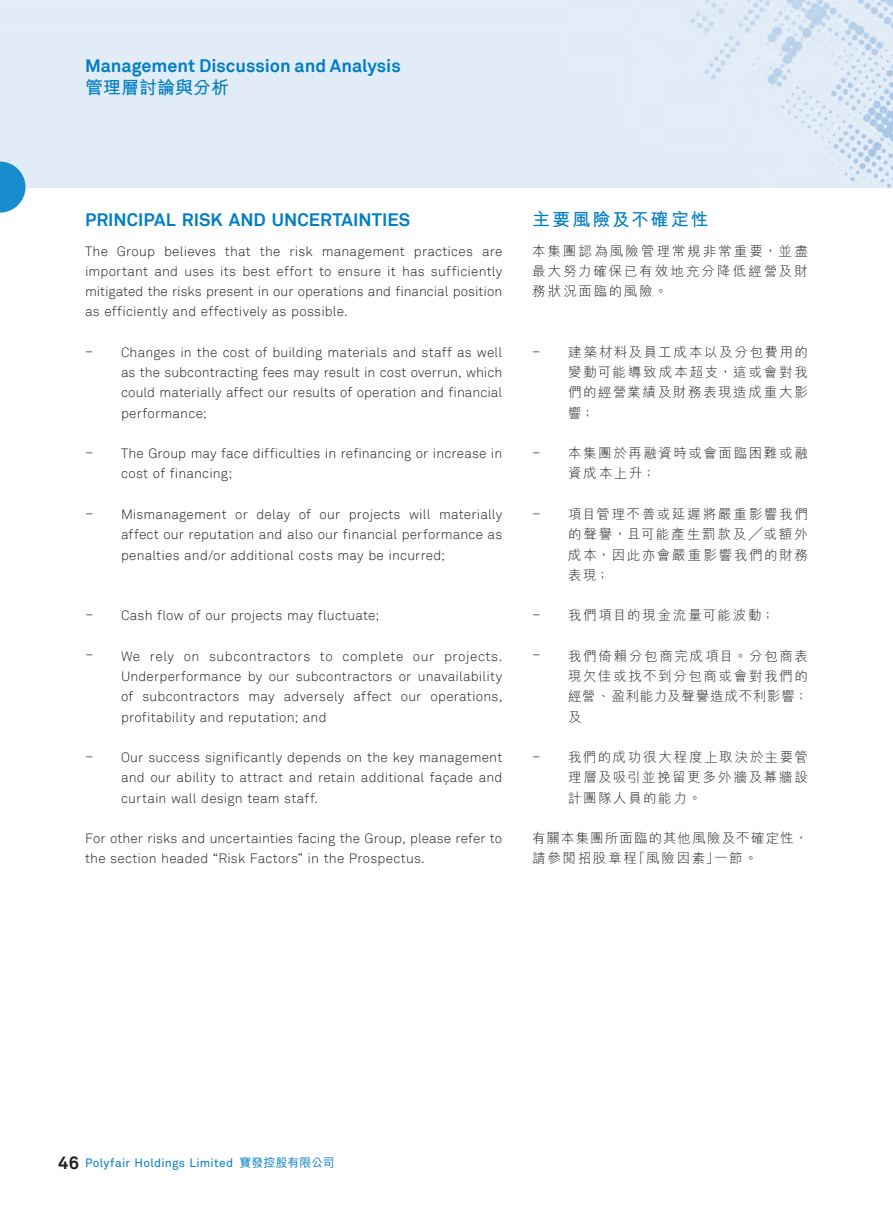
<style>
.page{position:relative;width:893px;height:1212px;background:#fff}
.page>*{position:absolute;margin:0;border:0;box-sizing:border-box;transform-origin:0 0}
._03_H1{font:700 18px "Akkurat";color:#007dc3}
._03_H1-2{font:700 18px "M Hei HK";letter-spacing:.11em;color:#007dc3}
._03_H1-3{font:700 18px "M Hei HK";color:#007dc3}
._07_IN0{font:300 13.5px/20.2px "Akkurat";letter-spacing:.01em;color:#231f20;text-align:justify}
._11_P0{font:300 13.5px/20.2px "Akkurat";letter-spacing:.01em;color:#231f20;text-align:justify}
._07_IN0-2{font:300 13.5px/20.2px "M Hei HK";letter-spacing:.125em;color:#231f20;text-align:justify}
._11_P0-2{font:300 13.5px/20.2px "M Hei HK";letter-spacing:.13em;color:#231f20;text-align:justify}
._11_P0-3{font:300 13.5px/20.2px "M Hei HK";letter-spacing:.095em;color:#231f20}
.t1{font:12px "Akkurat Pro";letter-spacing:.02em;color:#007dc3}
.s1{font-family:"Akkurat"}
.s2{font-family:"Akkurat";font-weight:700;font-size:18px;color:#231f20}
.s3{font-family:"M Hei HK";font-weight:500}
</style>
<div class="page">
<div style="left:0;top:0;width:893px;height:187px;background:#e2ecf7"></div>
<svg style="left:0;top:162px;width:26px;height:51px"></svg>
<h1 class="_03_H1" style="left:85px;top:54px;width:317px">Management Discussion and Analysis</h1>
<h1 class="_03_H1-3" style="left:85px;top:74px;width:145px">管理層討論與分析</h1>
<p class="_03_H1" style="left:85px;top:209px;width:327px">PRINCIPAL RISK AND UNCERTAINTIES</p>
<p class="_11_P0" style="left:85px;top:241px;width:419px">The Group believes that the risk management practices are important and uses its best effort to ensure it has sufficiently mitigated the risks present in our operations and financial position as efficiently and effectively as possible.</p>
<p class="_07_IN0" style="left:121px;top:342px;width:383px;text-indent:-36px">– Changes in the cost of building materials and staff as well as the subcontracting fees may result in cost overrun, which could materially affect our results of operation and financial performance;</p>
<p class="_07_IN0" style="left:121px;top:444px;width:383px;text-indent:-36px">– The Group may face difficulties in refinancing or increase in cost of financing;</p>
<p class="_07_IN0" style="left:121px;top:504px;width:383px;text-indent:-36px">– Mismanagement or delay of our projects will materially affect our reputation and also our financial performance as penalties and/or additional costs may be incurred;</p>
<p class="_07_IN0" style="left:85px;top:606px;width:296px">– Cash flow of our projects may fluctuate;</p>
<p class="_07_IN0" style="left:121px;top:646px;width:383px;text-indent:-36px">– We rely on subcontractors to complete our projects.<br>Underperformance by our subcontractors or unavailability of subcontractors may adversely affect our operations, profitability and reputation; and</p>
<p class="_07_IN0" style="left:121px;top:747px;width:383px;text-indent:-36px">– Our success significantly depends on the key management and our ability to attract and retain additional façade and curtain wall design team staff.</p>
<p class="_11_P0" style="left:85px;top:828px;width:419px">For other risks and uncertainties facing the Group, please refer to the section headed “Risk Factors” in the Prospectus.</p>
<p class="_03_H1-2" style="left:532px;top:207px;width:178px">主要風險及不確定性</p>
<p class="_11_P0-2" style="left:532px;top:240px;width:277px">本集團認為風險管理常規非常重要，並盡最大努力確保已有效地充分降低經營及財務狀況面臨的風險。</p>
<p class="_07_IN0-2" style="left:568px;top:342px;width:241px;text-indent:-36px"><span class="s1">–</span> 建築材料及員工成本以及分包費用的變動可能導致成本超支，這或會對我們的經營業績及財務表現造成重大影響；</p>
<p class="_07_IN0-2" style="left:568px;top:443px;width:241px;text-indent:-36px"><span class="s1">–</span> 本集團於再融資時或會面臨困難或融資成本上升；</p>
<p class="_07_IN0-2" style="left:568px;top:504px;width:241px;text-indent:-36px"><span class="s1">–</span> 項目管理不善或延遲將嚴重影響我們的聲譽，且可能產生罰款及╱或額外成本，因此亦會嚴重影響我們的財務表現；</p>
<p class="_07_IN0-2" style="left:532px;top:605px;width:244px"><span class="s1">–</span> 我們項目的現金流量可能波動；</p>
<p class="_07_IN0-2" style="left:568px;top:645px;width:241px;text-indent:-36px"><span class="s1">–</span> 我們倚賴分包商完成項目。分包商表現欠佳或找不到分包商或會對我們的經營、盈利能力及聲譽造成不利影響；及</p>
<p class="_07_IN0-2" style="left:568px;top:747px;width:241px;text-indent:-36px"><span class="s1">–</span> 我們的成功很大程度上取決於主要管理層及吸引並挽留更多外牆及幕牆設計團隊人員的能力。</p>
<p class="_11_P0-3" style="left:532px;top:828px;width:277px">有關本集團所面臨的其他風險及不確定性，請參閱招股章程「風險因素」一節。</p>
<p class="t1" style="left:58px;top:1156px;width:278px"><span class="s2">46</span> Polyfair Holdings Limited <span class="s3">寶發控股有限公司</span></p>
</div>
